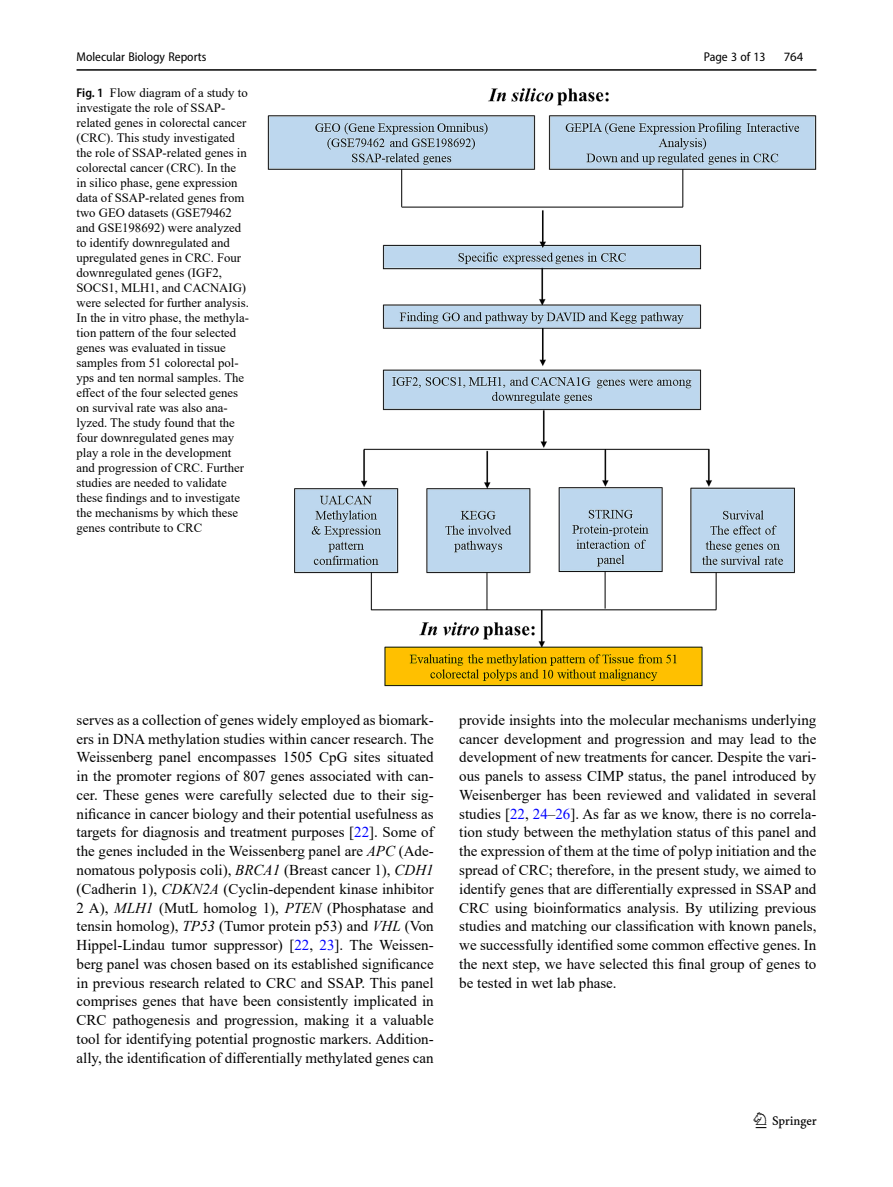
<style>
.page{position:relative;width:893px;height:1187px;background:#fff}
.page>*{position:absolute;margin:0;border:0;box-sizing:border-box;transform-origin:0 0}
.t1{font:22.5px "Springnew";color:#000}
.Body_Text_Indent{font:15px/18.8px "Times New Roman";color:#000;text-align:justify}
.Figure_Caption_Side{font:12.75px/15px "Times New Roman";color:#000}
.t2{font:semi-condensed 12.75px "Myriad Pro";color:#000}
.t3{font:12.75px "Myriad Pro";color:#000}
.s1{font-family:"Myriad Pro";font-weight:600;font-stretch:semi-condensed}
.s2{color:#00f}
.s3{font-style:italic}
</style>
<div class="page">
<hr style="left:77px;top:69px;width:739px;height:2px;background:#000">
<img style="left:267px;top:88px;width:549px;height:598px">
<p class="t2" style="left:77px;top:49px;width:131px">Molecular Biology Reports</p>
<p class="Figure_Caption_Side" style="left:77px;top:84px;width:174px"><span class="s1">Fig. 1</span> Flow diagram of a study to investigate the role of SSAP&shy;related genes in colorectal cancer (CRC). This study investigated the role of SSAP-related genes in colorectal cancer (CRC). In the in silico phase, gene expression data of SSAP-related genes from two GEO datasets (GSE79462 and GSE198692) were analyzed to identify downregulated and upregulated genes in CRC. Four downregulated genes (IGF2,<br>SOCS1, MLH1, and CACNAIG) were selected for further analysis.<br>In the in vitro phase, the methyla&shy;tion pattern of the four selected genes was evaluated in tissue samples from 51 colorectal pol&shy;yps and ten normal samples. The effect of the four selected genes on survival rate was also ana&shy;lyzed. The study found that the four downregulated genes may play a role in the development and progression of CRC. Further studies are needed to validate these findings and to investigate the mechanisms by which these genes contribute to CRC</p>
<p class="t2" style="left:704px;top:49px;width:63px">Page 3 of 13</p>
<p class="t3" style="left:784px;top:48px;width:21px">764</p>
<p class="Body_Text_Indent" style="left:77px;top:710px;width:359px">serves as a collection of genes widely employed as biomark&shy;ers in DNA methylation studies within cancer research. The Weissenberg panel encompasses 1505 CpG sites situated in the promoter regions of 807 genes associated with can&shy;cer. These genes were carefully selected due to their sig&shy;nificance in cancer biology and their potential usefulness as targets for diagnosis and treatment purposes [<span class="s2">22</span>]. Some of the genes included in the Weissenberg panel are <span class="s3">APC</span> (Ade&shy;nomatous polyposis coli), <span class="s3">BRCA1</span> (Breast cancer 1), <span class="s3">CDH1 </span>(Cadherin 1), <span class="s3">CDKN2A</span> (Cyclin-dependent kinase inhibitor 2 A), <span class="s3">MLH1</span> (MutL homolog 1), <span class="s3">PTEN</span> (Phosphatase and tensin homolog), <span class="s3">TP53</span> (Tumor protein p53) and <span class="s3">VHL</span> (Von Hippel-Lindau tumor suppressor) [<span class="s2">22</span>, <span class="s2">23</span>]. The Weissen&shy;berg panel was chosen based on its established significance in previous research related to CRC and SSAP. This panel comprises genes that have been consistently implicated in CRC pathogenesis and progression, making it a valuable tool for identifying potential prognostic markers. Addition&shy;ally, the identification of differentially methylated genes can</p>
<p class="Body_Text_Indent" style="left:459px;top:710px;width:359px">provide insights into the molecular mechanisms underlying cancer development and progression and may lead to the development of new treatments for cancer. Despite the vari&shy;ous panels to assess CIMP status, the panel introduced by Weisenberger has been reviewed and validated in several studies [<span class="s2">22</span>, <span class="s2">24</span>–<span class="s2">26</span>]. As far as we know, there is no correla&shy;tion study between the methylation status of this panel and the expression of them at the time of polyp initiation and the spread of CRC; therefore, in the present study, we aimed to identify genes that are differentially expressed in SSAP and CRC using bioinformatics analysis. By utilizing previous studies and matching our classification with known panels, we successfully identified some common effective genes. In the next step, we have selected this final group of genes to be tested in wet lab phase.</p>
<h1 class="t1" style="left:756px;top:1107px;width:63px">1 3</h1>
</div>
